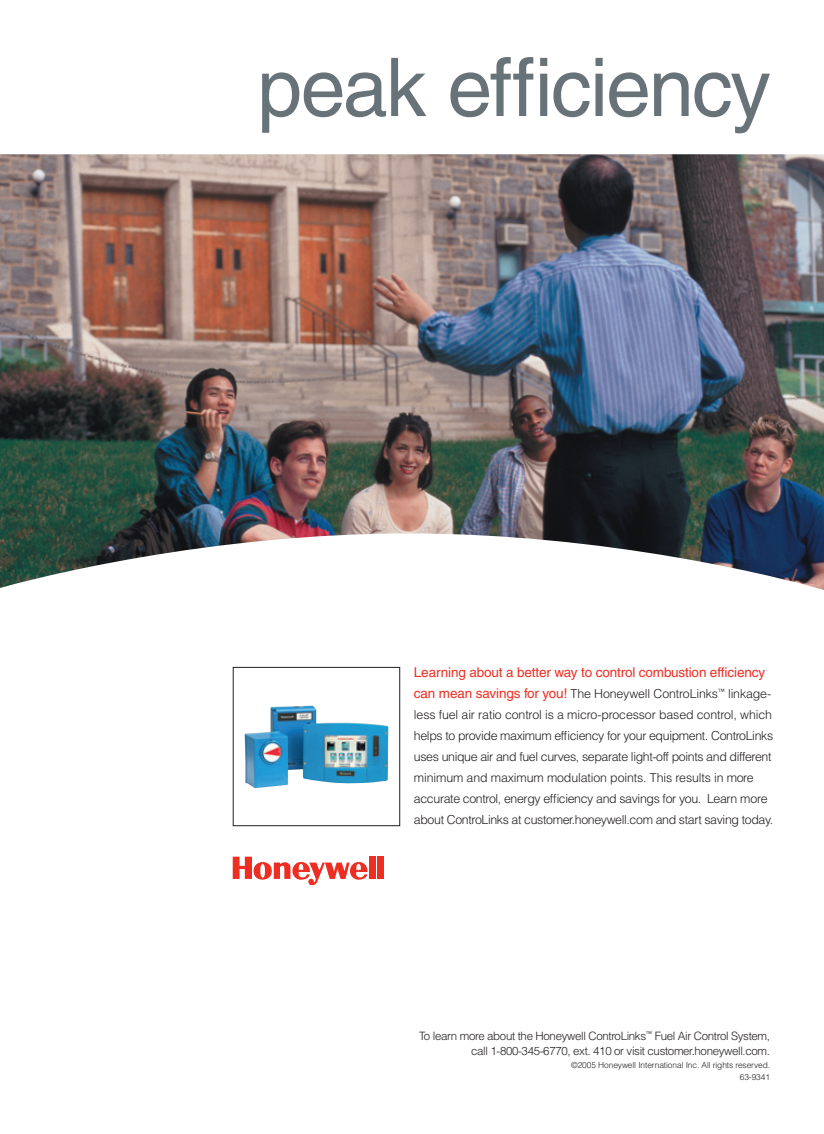
<style>
.page{position:relative;width:824px;height:1134px;background:#fff}
.page>*{position:absolute;margin:0;border:0;box-sizing:border-box;transform-origin:0 0}
.t1{font:81px "Helvetica";letter-spacing:-.025em;color:#687379}
.t2{font:13.5px "Helvetica";letter-spacing:-.01em;color:#ee2e22}
.t3{font:300 12.3px/21px "Helvetica";letter-spacing:-.03em;color:#231f20}
.t4{font:300 11.55px/15.3px "Helvetica";letter-spacing:-.03em;color:#231f20;text-align:right}
.t5{font:300 8.4px/12.6px "Helvetica";letter-spacing:-.01em;color:#231f20;text-align:right}
.s1{font-weight:400;font-size:13.5px;color:#ee2e22}
</style>
<div class="page">
<img style="left:244px;top:706px;width:144px;height:82px">
<div style="left:233px;top:667px;width:167px;height:159px;border:1px solid #231f20"></div>
<img style="left:0;top:154px;width:824px;height:436px">
<div style="left:369px;top:857px;width:6px;height:22px;background:#ee2e22"></div>
<div style="left:377px;top:857px;width:7px;height:22px;background:#ee2e22"></div>
<svg style="left:233px;top:857px;width:134px;height:28px"></svg>
<h1 class="t1" style="left:257px;top:41px;width:515px">peak efficiency</h1>
<p class="t2" style="left:414px;top:665px;width:353px">Learning about a better way to control combustion efficiency</p>
<p class="t3" style="left:414px;top:683px;width:361px"><span class="s1">can mean savings for you!</span> The Honeywell ControLinks<sup>™</sup> linkage&shy;less fuel air ratio control is a micro-processor based control, which helps to provide maximum efficiency for your equipment. ControLinks uses unique air and fuel curves, separate light-off points and different minimum and maximum modulation points. This results in more accurate control, energy efficiency and savings for you. Learn more about ControLinks at customer.honeywell.com and start saving today.</p>
<p class="t4" style="left:419px;top:1028px;width:352px">To learn more about the Honeywell ControLinks<sup>™</sup> Fuel Air Control System, call 1-800-345-6770, ext. 410 or visit customer.honeywell.com.</p>
<p class="t5" style="left:571px;top:1058px;width:200px">©2005 Honeywell International Inc. All rights reserved.<br>63-9341</p>
</div>
